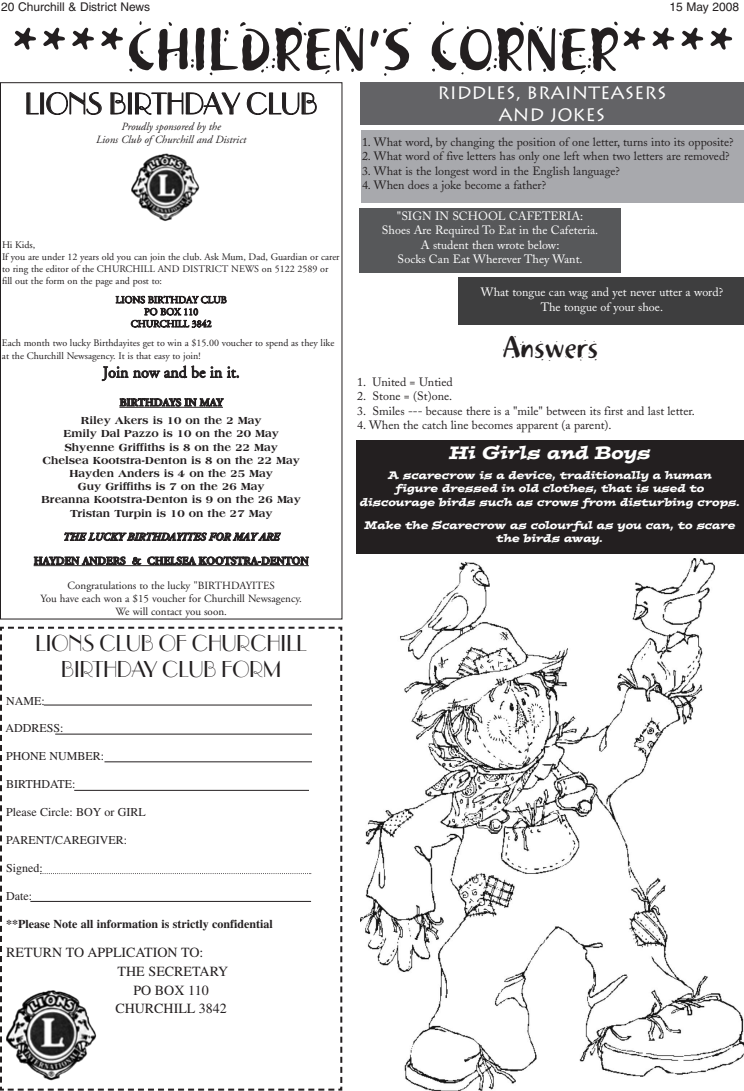
<style>
.page{position:relative;width:744px;height:1091px;background:#fff}
.page>*{position:absolute;margin:0;border:0;box-sizing:border-box;transform-origin:0 0}
.t1{font:60px "Khaki Two";color:#231f20}
.t2{font:30px "Khaki Two";color:#231f20}
.t3{font:29px "Parisian";color:#231f20}
.t4{font:22px/26.4px "Parisian";color:#231f20;text-align:center}
.t5{font:18px/21.6px "Lithos";color:#fff;text-align:center}
.t6{font:italic 18px "Postino";color:#fff}
.t7{font:16px "Adobe Garamond";color:#231f20}
.t8{font:14px "Times";color:#231f20}
.t9{font:12px "Adobe Caslon";color:#231f20}
.t10{font:12px/14.4px "Adobe Caslon";color:#fff;text-align:center}
.t11{font:12px "Times";color:#231f20}
.t12{font:700 12px "Times";color:#231f20}
.t13{font:12px "Helvetica";color:#231f20}
.t14{font:800 11px/13.2px "Americana";color:#231f20;text-align:center}
.t15{font:italic 11px/13.7px "Postino";color:#fff;text-align:center}
.t16{font:11px/24.1px "Adobe Garamond";color:#231f20;text-align:center}
.t17{font:italic 11px/13.2px "Adobe Garamond";color:#231f20;text-align:center}
.t18{font:10px/12px "Adobe Garamond";color:#231f20}
.s1{font-family:"Adobe Garamond";font-weight:700}
.s2{font-weight:700;font-style:italic}
.s3{font-weight:700}
</style>
<div class="page">
<svg style="left:0;top:626px;width:343px;height:465px"></svg>
<img style="left:4px;top:989px;width:96px;height:98px">
<hr style="left:119px;top:407px;width:104px;height:1px;background:#231f20">
<hr style="left:34px;top:565px;width:275px;height:1px;background:#231f20">
<img style="left:131px;top:153px;width:69px;height:68px">
<img style="left:360px;top:558px;width:384px;height:533px">
<div style="left:356px;top:441px;width:388px;height:113px;background:#231f20"></div>
<div style="left:360px;top:83px;width:384px;height:42px;background:#636366"></div>
<div style="left:359px;top:208px;width:262px;height:64px;background:#57585a"></div>
<div style="left:458px;top:277px;width:286px;height:47px;background:#3e3e3f"></div>
<div style="left:361px;top:130px;width:383px;height:73px;background:#a8a9ad"></div>
<p class="t13" style="left:1px;top:2px;width:151px">20 Churchill &amp; District News</p>
<p class="t13" style="left:669px;top:2px;width:71px">15 May 2008</p>
<p class="t1" style="left:9px;top:27px;width:727px">****CHILDREN’S CORNER****</p>
<p class="t3" style="left:25px;top:92px;width:294px">LIONS BIRTHDAY CLUB</p>
<p class="t17" style="left:96px;top:121px;width:151px">Proudly sponsored by the<br>Lions Club of Churchill and District</p>
<p class="t18" style="left:2px;top:240px;width:339px">Hi Kids,<br>If you are under 12 years old you can join the club. Ask Mum, Dad, Guardian or carer to ring the editor of the CHURCHILL AND DISTRICT NEWS on 5122 2589 or fill out the form on the page and post to:</p>
<p class="t18" style="left:116px;top:295px;width:113px;text-align:center">LIONS BIRTHDAY CLUB<br>PO BOX 110<br>CHURCHILL 3842</p>
<p class="t18" style="left:2px;top:338px;width:334px;line-height:12.7px">Each month two lucky Birthdayites get to win a $15.00 voucher to spend as they like at the Churchill Newsagency. It is that easy to join!</p>
<p class="t7" style="left:103px;top:366px;width:138px">Join now and be in it.</p>
<p class="t14" style="left:81px;top:394px;width:182px;line-height:18.3px"><span class="s1">BIRTHDAYS IN MAY<br></span>Riley Akers is 10 on the 2 May</p>
<p class="t14" style="left:42px;top:428px;width:261px">Emily Dal Pazzo is 10 on the 20 May Shyenne Griffiths is 8 on the 22 May Chelsea Kootstra-Denton is 8 on the 22 May Hayden Anders is 4 on the 25 May<br>Guy Griffiths is 7 on the 26 May<br>Breanna Kootstra-Denton is 9 on the 26 May Tristan Turpin is 10 on the 27 May</p>
<p class="t16" style="left:34px;top:526px;width:276px"><span class="s2">THE LUCKY BIRTHDAYITES FOR MAY ARE<br></span><span class="s3">HAYDEN ANDERS &amp; CHELSEA KOOTSTRA-DENTON<br></span>Congratulations to the lucky "BIRTHDAYITES</p>
<p class="t16" style="left:40px;top:593px;width:263px;line-height:13.2px">You have each won a $15 voucher for Churchill Newsagency.<br>We will contact you soon.</p>
<p class="t4" style="left:36px;top:632px;width:273px">LIONS CLUB OF CHURCHILL<br>BIRTHDAY CLUB FORM</p>
<p class="t11" style="left:6px;top:696px;width:40px">NAME:</p>
<p class="t11" style="left:6px;top:724px;width:60px">ADDRESS:</p>
<p class="t11" style="left:6px;top:752px;width:99px">PHONE NUMBER:</p>
<p class="t11" style="left:6px;top:780px;width:71px">BIRTHDATE:</p>
<p class="t11" style="left:6px;top:808px;width:141px">Please Circle: BOY or GIRL</p>
<p class="t11" style="left:6px;top:836px;width:122px">PARENT/CAREGIVER:</p>
<p class="t11" style="left:6px;top:864px;width:38px">Signed:</p>
<p class="t11" style="left:6px;top:891px;width:27px">Date:</p>
<p class="t12" style="left:6px;top:919px;width:268px">**Please Note all information is strictly confidential</p>
<p class="t8" style="left:6px;top:948px;width:199px">RETURN TO APPLICATION TO:</p>
<p class="t8" style="left:118px;top:966px;width:112px">THE SECRETARY</p>
<p class="t8" style="left:134px;top:985px;width:77px">PO BOX 110</p>
<p class="t8" style="left:115px;top:1003px;width:113px">CHURCHILL 3842</p>
<p class="t5" style="left:437px;top:82px;width:231px">RIDDLES, BRAINTEASERS<br>AND JOKES</p>
<p class="t9" style="left:362px;top:137px;width:373px">1. What word, by changing the position of one letter, turns into its opposite?</p>
<p class="t9" style="left:362px;top:152px;width:369px">2. What word of five letters has only one left when two letters are removed?</p>
<p class="t9" style="left:362px;top:166px;width:260px">3. What is the longest word in the English language?</p>
<p class="t9" style="left:362px;top:180px;width:186px">4. When does a joke become a father?</p>
<p class="t10" style="left:382px;top:210px;width:218px">"SIGN IN SCHOOL CAFETERIA:<br>Shoes Are Required To Eat in the Cafeteria.<br>A student then wrote below:<br>Socks Can Eat Wherever They Want.</p>
<p class="t10" style="left:481px;top:286px;width:244px">What tongue can wag and yet never utter a word?<br>The tongue of your shoe.</p>
<p class="t2" style="left:502px;top:336px;width:97px">Answers</p>
<p class="t9" style="left:357px;top:377px;width:97px">1. United = Untied</p>
<p class="t9" style="left:357px;top:391px;width:96px">2. Stone = (St)one.</p>
<p class="t9" style="left:357px;top:406px;width:339px">3. Smiles --- because there is a "mile" between its first and last letter.</p>
<p class="t9" style="left:357px;top:420px;width:256px">4. When the catch line becomes apparent (a parent).</p>
<p class="t6" style="left:449px;top:447px;width:203px">Hi Girls and Boys</p>
<p class="t15" style="left:360px;top:469px;width:382px">A scarecrow is a device, traditionally a human<br>figure dressed in old clothes, that is used to discourage birds such as crows from disturbing crops.</p>
<p class="t15" style="left:365px;top:519px;width:372px;line-height:13.4px">Make the Scarecrow as colourful as you can, to scare the birds away.</p>
</div>
